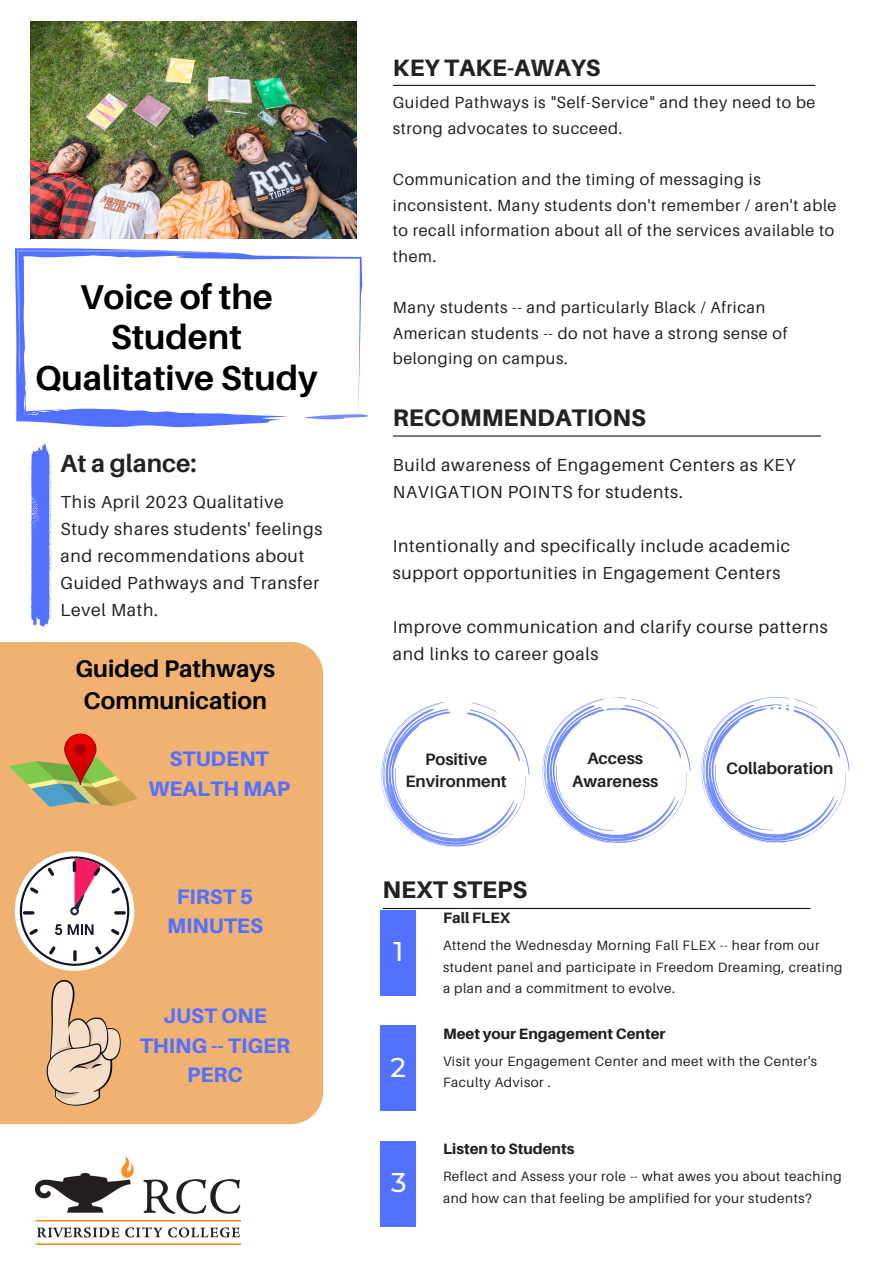
<style>
.page{position:relative;width:894px;height:1264px;background:#fff}
.page>*{position:absolute;margin:0;border:0;box-sizing:border-box;transform-origin:0 0}
.t1{font:700 34.5px/40.5px "Aileron";color:#000;text-align:center}
.t2{font:500 27px "Montserrat";color:#fff}
.t3{font:700 24.75px "Aileron";color:#222}
.t4{font:700 24px/32.7px "Aileron";color:#000;text-align:center}
.t5{font:800 24px "Aileron";color:#222}
.t6{font:800 23.7px "Aileron";color:#222}
.t7{font:800 21px/29.2px "Aileron";color:#5271ff;text-align:center}
.t8{font:17.4px/27px "Aileron";letter-spacing:.04em;color:#222}
.t9{font:700 16.5px/22.5px "Aileron";color:#222;text-align:center}
.t10{font:16.2px/25.7px "Aileron";letter-spacing:.04em;color:#222}
.t11{font:800 15px "Aileron";color:#222}
.t12{font:13.5px/21.5px "Aileron";letter-spacing:.04em;color:#222}
</style>
<div class="page">
<div style="left:0;top:642px;width:323px;height:482px;background:#f1b271"></div>
<div style="left:380px;top:909px;width:36px;height:86px;background:#5271ff"></div>
<div style="left:380px;top:1025px;width:36px;height:85px;background:#5271ff"></div>
<div style="left:380px;top:1140px;width:36px;height:86px;background:#5271ff"></div>
<hr style="left:393px;top:85px;width:421px;height:1px;background:#0b1623">
<hr style="left:393px;top:435px;width:427px;height:1px;background:#0b1623">
<hr style="left:383px;top:907px;width:426px;height:2px;background:#0b1623">
<svg style="left:381px;top:702px;width:148px;height:145px"></svg>
<svg style="left:542px;top:697px;width:148px;height:146px"></svg>
<svg style="left:701px;top:697px;width:148px;height:146px"></svg>
<img style="left:30px;top:21px;width:327px;height:218px">
<img style="left:35px;top:1156px;width:205px;height:88px">
<svg style="left:65px;top:734px;width:31px;height:50px"></svg>
<div style="left:64px;top:733px;width:32px;height:51px;border:1px solid #a00000;border-radius:16px"></div>
<svg style="left:9px;top:744px;width:129px;height:63px;background:#c0a163"></svg>
<svg style="left:15px;top:851px;width:119px;height:119px"></svg>
<svg style="left:22px;top:858px;width:105px;height:105px"></svg>
<svg style="left:44px;top:977px;width:79px;height:128px;background:#e1bb94"></svg>
<svg style="left:15px;top:248px;width:347px;height:179px"></svg>
<svg style="left:31px;top:443px;width:20px;height:183px;background:#6c86ff"></svg>
<p class="t1" style="left:35px;top:276px;width:284px">Voice of the<br>Student<br>Qualitative Study</p>
<p class="t3" style="left:61px;top:447px;width:137px">At a glance:</p>
<p class="t8" style="left:61px;top:488px;width:263px">This April 2023 Qualitative<br>Study shares students' feelings and recommendations about<br>Guided Pathways and Transfer<br>Level Math.</p>
<p class="t4" style="left:75px;top:651px;width:201px">Guided Pathways<br>Communication</p>
<p class="t7" style="left:148px;top:744px;width:143px">STUDENT<br>WEALTH MAP</p>
<p class="t7" style="left:167px;top:881px;width:97px">FIRST 5<br>MINUTES</p>
<p class="t7" style="left:140px;top:1001px;width:152px">JUST ONE<br>THING -- TIGER<br>PERC</p>
<p class="t6" style="left:393px;top:53px;width:209px">KEY TAKE-AWAYS</p>
<p class="t10" style="left:393px;top:89px;width:424px">Guided Pathways is "Self-Service" and they need to be strong advocates to succeed.</p>
<p class="t10" style="left:393px;top:166px;width:445px">Communication and the timing of messaging is inconsistent. Many students don't remember / aren't able to recall information about all of the services available to them.</p>
<p class="t10" style="left:393px;top:294px;width:396px">Many students -- and particularly Black / African<br>American students -- do not have a strong sense of belonging on campus.</p>
<p class="t5" style="left:393px;top:403px;width:254px">RECOMMENDATIONS</p>
<p class="t8" style="left:393px;top:451px;width:404px">Build awareness of Engagement Centers as KEY<br>NAVIGATION POINTS for students.</p>
<p class="t8" style="left:393px;top:532px;width:398px">Intentionally and specifically include academic support opportunities in Engagement Centers</p>
<p class="t8" style="left:393px;top:613px;width:436px">Improve communication and clarify course patterns and links to career goals</p>
<p class="t9" style="left:405px;top:747px;width:103px">Positive<br>Environment</p>
<p class="t9" style="left:572px;top:747px;width:88px">Access<br>Awareness</p>
<p class="t9" style="left:726px;top:756px;width:109px">Collaboration</p>
<p class="t5" style="left:382px;top:875px;width:146px">NEXT STEPS</p>
<p class="t11" style="left:443px;top:908px;width:69px">Fall FLEX</p>
<p class="t2" style="left:393px;top:934px;width:11px">1</p>
<p class="t12" style="left:443px;top:934px;width:401px">Attend the Wednesday Morning Fall FLEX -- hear from our student panel and participate in Freedom Dreaming, creating a plan and a commitment to evolve.</p>
<p class="t11" style="left:443px;top:1023px;width:224px">Meet your Engagement Center</p>
<p class="t2" style="left:390px;top:1050px;width:17px">2</p>
<p class="t12" style="left:443px;top:1049px;width:375px">Visit your Engagement Center and meet with the Center's<br>Faculty Advisor .</p>
<p class="t11" style="left:443px;top:1139px;width:133px">Listen to Students</p>
<p class="t2" style="left:391px;top:1165px;width:17px">3</p>
<p class="t12" style="left:443px;top:1165px;width:400px">Reflect and Assess your role -- what awes you about teaching and how can that feeling be amplified for your students?</p>
</div>
